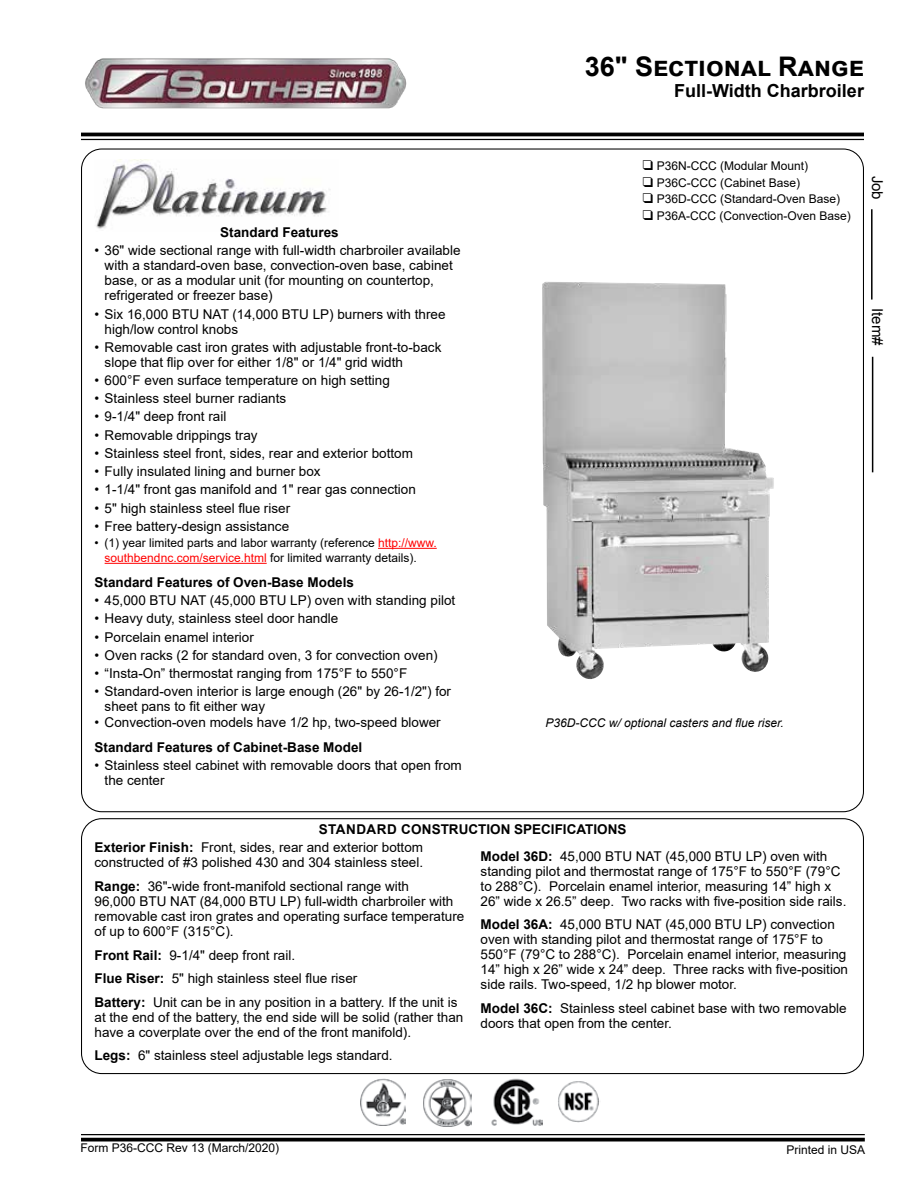
<style>
.page{position:relative;width:918px;height:1188px;background:#fff}
.page>*{position:absolute;margin:0;border:0;box-sizing:border-box;transform-origin:0 0}
.t1{font:700 27px "Arial";color:#000}
.t2{font:700 18px "Arial";color:#000}
.t3{font:15px "Arial";color:#000}
.t4{font:13.5px/15px "Arial";color:#000}
.t5{font:700 13.5px "Arial";color:#000}
.t6{font:12px/16.5px "Arial";color:#000}
.t7{font:italic 12px "Arial";color:#000}
.s1{color:#f00}
.s2{font-weight:700}
</style>
<div class="page">
<hr style="left:871px;top:209px;width:2px;height:91px;background:#000">
<hr style="left:872px;top:357px;width:1px;height:115px;background:#000">
<hr style="left:81px;top:1134px;width:784px;height:1px;background:#000">
<svg style="left:81px;top:1138px;width:784px;height:4px;background:#1f1f1f"></svg>
<hr style="left:81px;top:133px;width:783px;height:3px;background:#000">
<hr style="left:81px;top:139px;width:783px;height:1px;background:#000">
<img style="left:424px;top:1079px;width:47px;height:47px">
<img style="left:360px;top:1079px;width:46px;height:47px">
<img style="left:558px;top:1081px;width:41px;height:42px">
<img style="left:489px;top:1074px;width:54px;height:52px">
<img style="left:85px;top:58px;width:322px;height:51px">
<img style="left:96px;top:159px;width:234px;height:70px">
<hr style="left:378px;top:548px;width:59px;height:1px;background:#f00">
<hr style="left:105px;top:563px;width:162px;height:1px;background:#f00">
<img style="left:542px;top:282px;width:232px;height:397px">
<h1 class="t1" style="left:585px;top:47px;width:281px">36" Sectional Range</h1>
<h2 class="t2" style="left:674px;top:78px;width:191px">Full-Width Charbroiler</h2>
<p class="t5" style="left:220px;top:223px;width:120px">Standard Features</p>
<p class="t4" style="left:105px;top:243px;width:357px;text-indent:-10px">• 36" wide sectional range with full-width charbroiler available with a standard-oven base, convection-oven base, cabinet base, or as a modular unit (for mounting on countertop, refrigerated or freezer base)</p>
<p class="t4" style="left:105px;top:306px;width:342px;text-indent:-10px">• Six 16,000 BTU NAT (14,000 BTU LP) burners with three high/low control knobs</p>
<p class="t4" style="left:105px;top:339px;width:338px;text-indent:-10px">• Removable cast iron grates with adjustable front-to-back slope that flip over for either 1/8" or 1/4" grid width</p>
<p class="t4" style="left:94px;top:373px;width:297px">• 600°F even surface temperature on high setting</p>
<p class="t4" style="left:94px;top:391px;width:193px">• Stainless steel burner radiants</p>
<p class="t4" style="left:94px;top:409px;width:133px">• 9-1/4" deep front rail</p>
<p class="t4" style="left:94px;top:427px;width:165px">• Removable drippings tray</p>
<p class="t4" style="left:94px;top:446px;width:320px">• Stainless steel front, sides, rear and exterior bottom</p>
<p class="t4" style="left:94px;top:464px;width:228px">• Fully insulated lining and burner box</p>
<p class="t4" style="left:94px;top:482px;width:323px">• 1-1/4" front gas manifold and 1" rear gas connection</p>
<p class="t4" style="left:94px;top:500px;width:197px">• 5" high stainless steel flue riser</p>
<p class="t4" style="left:94px;top:518px;width:196px">• Free battery-design assistance</p>
<p class="t6" style="left:105px;top:535px;width:334px;line-height:15px;text-indent:-10px">• (1) year limited parts and labor warranty (reference <span class="s1">http://www. southbendnc.com/service.html</span> for limited warranty details).</p>
<p class="t5" style="left:94px;top:573px;width:261px">Standard Features of Oven-Base Models</p>
<p class="t4" style="left:94px;top:593px;width:362px">• 45,000 BTU NAT (45,000 BTU LP) oven with standing pilot</p>
<p class="t4" style="left:94px;top:611px;width:245px">• Heavy duty, stainless steel door handle</p>
<p class="t4" style="left:94px;top:629px;width:161px">• Porcelain enamel interior</p>
<p class="t4" style="left:94px;top:647px;width:345px">• Oven racks (2 for standard oven, 3 for convection oven)</p>
<p class="t4" style="left:94px;top:666px;width:314px">• “Insta-On” thermostat ranging from 175°F to 550°F</p>
<p class="t4" style="left:105px;top:684px;width:348px;text-indent:-10px">• Standard-oven interior is large enough (26" by 26-1/2") for sheet pans to fit either way</p>
<p class="t4" style="left:94px;top:715px;width:348px">• Convection-oven models have 1/2 hp, two-speed blower</p>
<p class="t5" style="left:94px;top:738px;width:269px">Standard Features of Cabinet-Base Model</p>
<p class="t4" style="left:105px;top:758px;width:359px;text-indent:-10px">• Stainless steel cabinet with removable doors that open from the center</p>
<p class="t6" style="left:657px;top:158px;width:196px">P36N-CCC (Modular Mount)<br>P36C-CCC (Cabinet Base)<br>P36D-CCC (Standard-Oven Base)<br>P36A-CCC (Convection-Oven Base)</p>
<p class="t7" style="left:546px;top:715px;width:240px">P36D-CCC w/ optional casters and flue riser.</p>
<p class="t5" style="left:319px;top:820px;width:309px">STANDARD CONSTRUCTION SPECIFICATIONS</p>
<p class="t4" style="left:94px;top:840px;width:330px"><span class="s2">Exterior Finish:</span> Front, sides, rear and exterior bottom constructed of #3 polished 430 and 304 stainless steel.</p>
<p class="t4" style="left:94px;top:879px;width:371px"><span class="s2">Range:</span> 36"-wide front-manifold sectional range with<br>96,000 BTU NAT (84,000 BTU LP) full-width charbroiler with removable cast iron grates and operating surface temperature of up to 600°F (315°C).</p>
<p class="t4" style="left:94px;top:943px;width:364px;line-height:23.7px"><span class="s2">Front Rail:</span> 9-1/4" deep front rail.<br><span class="s2">Flue Riser:</span> 5" high stainless steel flue riser<br><span class="s2">Battery:</span> Unit can be in any position in a battery. If the unit is</p>
<p class="t4" style="left:94px;top:1009px;width:370px">at the end of the battery, the end side will be solid (rather than have a coverplate over the end of the front manifold).</p>
<p class="t4" style="left:94px;top:1048px;width:300px"><span class="s2">Legs:</span> 6" stainless steel adjustable legs standard.</p>
<p class="t4" style="left:481px;top:848px;width:367px"><span class="s2">Model 36D:</span> 45,000 BTU NAT (45,000 BTU LP) oven with standing pilot and thermostat range of 175°F to 550°F (79°C to 288°C). Porcelain enamel interior, measuring 14” high x 26” wide x 26.5” deep. Two racks with five-position side rails.</p>
<p class="t4" style="left:481px;top:917px;width:369px"><span class="s2">Model 36A:</span> 45,000 BTU NAT (45,000 BTU LP) convection oven with standing pilot and thermostat range of 175°F to 550°F (79°C to 288°C). Porcelain enamel interior, measuring 14” high x 26” wide x 24” deep. Three racks with five-position side rails. Two-speed, 1/2 hp blower motor.</p>
<p class="t4" style="left:481px;top:1001px;width:368px"><span class="s2">Model 36C:</span> Stainless steel cabinet base with two removable doors that open from the center.</p>
<p class="t3" style="left:887px;top:176px;width:26px;rotate:90deg">Job</p>
<p class="t3" style="left:887px;top:308px;width:39px;rotate:90deg">Item#</p>
<p class="t6" style="left:80px;top:1139px;width:200px">Form P36-CCC Rev 13 (March/2020)</p>
<p class="t6" style="left:786px;top:1141px;width:80px">Printed in USA</p>
</div>
